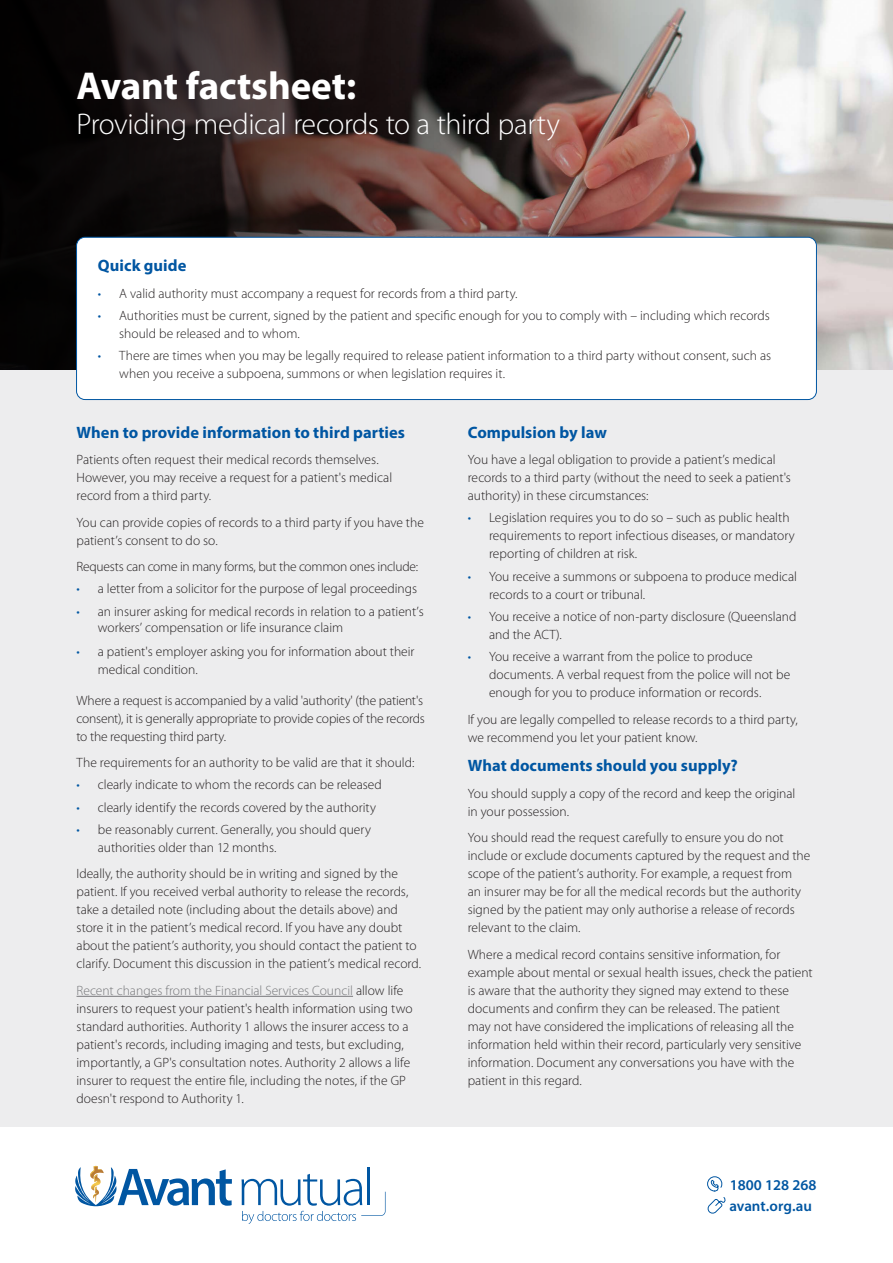
<style>
.page{position:relative;width:893px;height:1263px;background:#fff}
.page>*{position:absolute;margin:0;border:0;box-sizing:border-box;transform-origin:0 0}
.t1{font:700 39px "Myriad Pro";letter-spacing:-.005em;color:#fff}
.t2{font:300 30px "Myriad Pro";letter-spacing:-.015em;color:#fff}
.t3{font:700 16.5px "Myriad Pro";color:#0056a2}
.t4{font:600 15px/21.5px "Myriad Pro";color:#0056a2}
.t5{font:300 13.5px/18px "Myriad Pro";color:#231f20}
.s1{color:#0056a2}
.s2{color:#77787b}
</style>
<div class="page">
<svg style="left:242px;top:1174px;width:144px;height:50px"></svg>
<hr style="left:368px;top:1167px;width:2px;height:38px;background:#0056a2">
<svg style="left:75px;top:1166px;width:157px;height:40px"></svg>
<div style="left:0;top:0;width:893px;height:1127px;background:#ededee"></div>
<svg style="left:707px;top:1176px;width:19px;height:38px"></svg>
<img style="left:808px;top:0;width:85px;height:370px">
<img style="left:391px;top:0;width:417px;height:237px">
<svg style="left:0;top:0;width:391px;height:370px;background:#211817"></svg>
<hr style="left:77px;top:996px;width:276px;height:1px;background:#77787b">
<div style="left:77px;top:237px;width:739px;height:162px;background:#fff;border-radius:9px"></div>
<div style="left:76px;top:237px;width:741px;height:163px;border:1px solid #0056a2;border-radius:9px"></div>
<h1 class="t1" style="left:77px;top:61px;width:281px">Avant factsheet:</h1>
<h2 class="t2" style="left:77px;top:107px;width:485px">Providing medical records to a third party</h2>
<p class="t3" style="left:98px;top:255px;width:90px">Quick guide</p>
<p class="t5" style="left:98px;top:284px;width:421px"><span class="s1">•</span> A valid authority must accompany a request for records from a third party.</p>
<p class="t5" style="left:119px;top:307px;width:652px;text-indent:-21px"><span class="s1">•</span> Authorities must be current, signed by the patient and specific enough for you to comply with – including which records should be released and to whom.</p>
<p class="t5" style="left:119px;top:347px;width:653px;text-indent:-21px"><span class="s1">•</span> There are times when you may be legally required to release patient information to a third party without consent, such as when you receive a subpoena, summons or when legislation requires it.</p>
<p class="t3" style="left:77px;top:421px;width:330px">When to provide information to third parties</p>
<p class="t5" style="left:77px;top:451px;width:317px">Patients often request their medical records themselves.<br>However, you may receive a request for a patient's medical record from a third party.</p>
<p class="t5" style="left:77px;top:513px;width:349px">You can provide copies of records to a third party if you have the patient’s consent to do so.</p>
<p class="t5" style="left:77px;top:558px;width:343px">Requests can come in many forms, but the common ones include:</p>
<p class="t5" style="left:77px;top:580px;width:342px"><span class="s1">•</span> a letter from a solicitor for the purpose of legal proceedings</p>
<p class="t5" style="left:98px;top:603px;width:327px;line-height:16.2px;text-indent:-21px"><span class="s1">•</span> an insurer asking for medical records in relation to a patient’s workers’ compensation or life insurance claim</p>
<p class="t5" style="left:98px;top:642px;width:318px;text-indent:-21px"><span class="s1">•</span> a patient's employer asking you for information about their medical condition.</p>
<p class="t5" style="left:77px;top:691px;width:350px">Where a request is accompanied by a valid 'authority' (the patient's consent), it is generally appropriate to provide copies of the records to the requesting third party.</p>
<p class="t5" style="left:77px;top:754px;width:339px">The requirements for an authority to be valid are that it should:</p>
<p class="t5" style="left:77px;top:776px;width:307px"><span class="s1">•</span> clearly indicate to whom the records can be released</p>
<p class="t5" style="left:77px;top:798px;width:301px"><span class="s1">•</span> clearly identify the records covered by the authority</p>
<p class="t5" style="left:98px;top:820px;width:275px;text-indent:-21px"><span class="s1">•</span> be reasonably current. Generally, you should query authorities older than 12 months.</p>
<p class="t5" style="left:77px;top:865px;width:346px">Ideally, the authority should be in writing and signed by the patient. If you received verbal authority to release the records, take a detailed note (including about the details above) and store it in the patient’s medical record. If you have any doubt about the patient’s authority, you should contact the patient to clarify. Document this discussion in the patient’s medical record.</p>
<p class="t5" style="left:77px;top:981px;width:338px"><span class="s2">Recent changes from the Financial Services Council</span> allow life insurers to request your patient's health information using two standard authorities. Authority 1 allows the insurer access to a patient's records, including imaging and tests, but excluding, importantly, a GP's consultation notes. Authority 2 allows a life insurer to request the entire file, including the notes, if the GP doesn't respond to Authority 1.</p>
<p class="t3" style="left:468px;top:421px;width:141px">Compulsion by law</p>
<p class="t5" style="left:468px;top:451px;width:325px">You have a legal obligation to provide a patient’s medical records to a third party (without the need to seek a patient's authority) in these circumstances:</p>
<p class="t5" style="left:489px;top:509px;width:307px;text-indent:-21px"><span class="s1">•</span> Legislation requires you to do so – such as public health requirements to report infectious diseases, or mandatory reporting of children at risk.</p>
<p class="t5" style="left:489px;top:567px;width:309px;text-indent:-21px"><span class="s1">•</span> You receive a summons or subpoena to produce medical records to a court or tribunal.</p>
<p class="t5" style="left:489px;top:607px;width:309px;text-indent:-21px"><span class="s1">•</span> You receive a notice of non-party disclosure (Queensland and the ACT).</p>
<p class="t5" style="left:489px;top:648px;width:303px;text-indent:-21px"><span class="s1">•</span> You receive a warrant from the police to produce documents. A verbal request from the police will not be enough for you to produce information or records.</p>
<p class="t5" style="left:468px;top:710px;width:332px">If you are legally compelled to release records to a third party, we recommend you let your patient know.</p>
<p class="t3" style="left:468px;top:755px;width:272px">What documents should you supply?</p>
<p class="t5" style="left:468px;top:784px;width:329px">You should supply a copy of the record and keep the original in your possession.</p>
<p class="t5" style="left:468px;top:829px;width:344px">You should read the request carefully to ensure you do not include or exclude documents captured by the request and the scope of the patient’s authority. For example, a request from<br>an insurer may be for all the medical records but the authority signed by the patient may only authorise a release of records relevant to the claim.</p>
<p class="t5" style="left:468px;top:945px;width:346px">Where a medical record contains sensitive information, for example about mental or sexual health issues, check the patient is aware that the authority they signed may extend to these documents and confirm they can be released. The patient<br>may not have considered the implications of releasing all the information held within their record, particularly very sensitive information. Document any conversations you have with the patient in this regard.</p>
<p class="t4" style="left:729px;top:1173px;width:89px">1800 128 268 avant.org.au</p>
</div>
